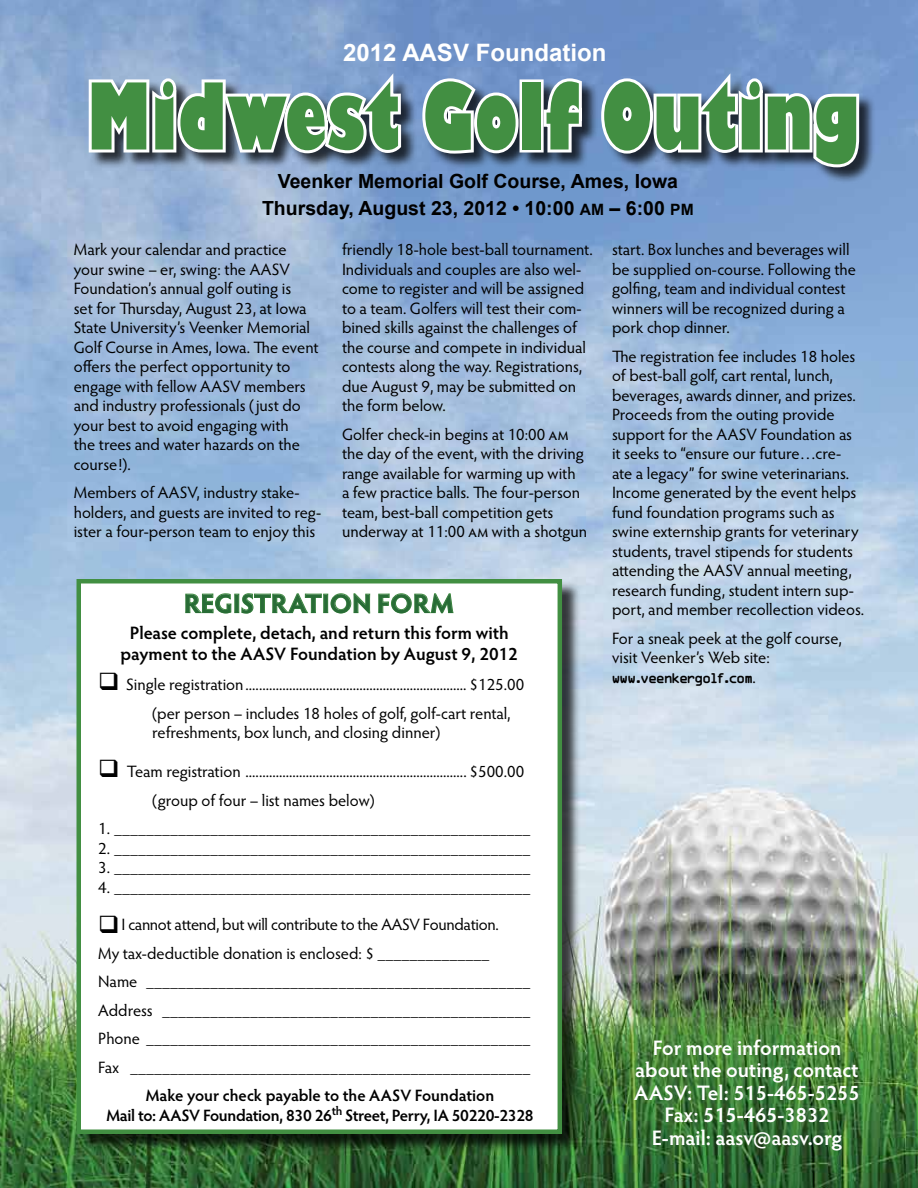
<style>
.page{position:relative;width:918px;height:1188px;background:#fff}
.page>*{position:absolute;margin:0;border:0;box-sizing:border-box;transform-origin:0 0}
.t1{font:800 90px "Gill Sans";letter-spacing:.02em;color:#428f42;scale:.67 1}
.t2{font:700 27px "Hypatia Sans Pro";color:#286c36}
.t3{font:700 24px "Arial";color:#fff}
.t4{font:600 21px/22.5px "Hypatia Sans Pro";color:#fff;text-align:center}
.t5{font:700 19.5px/27px "Arial";color:#000;text-align:center}
.t6{font:600 18px/21px "Hypatia Sans Pro";color:#000;text-align:center}
.t7{font:16.5px/19.5px "Hypatia Sans Pro";color:#000}
.t8{font:16.5px/28.5px "Hypatia Sans Pro";letter-spacing:-.02em;color:#000}
.t9{font:600 16.5px/19.5px "Hypatia Sans Pro";letter-spacing:-.015em;color:#000;text-align:center}
.t10{font:16.5px "OCR SHAP";color:#000}
.s1{font-family:"Arial Bold MT SC800";font-weight:400;font-size:15.6px}
.s2{font-family:"Hypatia Sans Pro"}
</style>
<div class="page">
<img style="left:0;top:0;width:918px;height:1188px">
<div style="left:89px;top:76px;width:787px;height:108px;background:#000;opacity:.75"></div>
<svg style="left:86px;top:65px;width:318px;height:92px"></svg>
<svg style="left:419px;top:75px;width:103px;height:82px"></svg>
<div style="left:520px;top:79px;width:24px;height:74px;border:6px solid #fff"></div>
<svg style="left:541px;top:75px;width:44px;height:81px"></svg>
<svg style="left:598px;top:65px;width:265px;height:105px"></svg>
<div style="left:79px;top:581px;width:502px;height:572px;background:#000;opacity:.75"></div>
<div style="left:76px;top:579px;width:486px;height:555px;background:#fff;border:4px solid #428f42"></div>
<svg style="left:185px;top:593px;width:186px;height:21px"></svg>
<svg style="left:378px;top:593px;width:76px;height:21px"></svg>
<h3 class="t3" style="left:343px;top:37px;width:265px">2012 AASV Foundation</h3>
<h1 class="t1" style="left:87px;top:60px;width:1154px">Midwest Golf Outing</h1>
<p class="t5" style="left:262px;top:168px;width:433px">Veenker Memorial Golf Course, Ames, Iowa<br>Thursday, August 23, 2012 • 10:00 <span class="s1">AM</span> – 6:00 <span class="s1">PM</span></p>
<p class="t7" style="left:74px;top:239px;width:246px">Mark your calendar and practice your swine – er, swing: the AASV<br>Foundation’s annual golf outing is<br>set for Thursday, August 23, at Iowa<br>State University’s Veenker Memorial<br>Golf Course in Ames, Iowa. The event offers the perfect opportunity to engage with fellow AASV members and industry professionals ( just do your best to avoid engaging with<br>the trees and water hazards on the course!).</p>
<p class="t7" style="left:74px;top:482px;width:249px">Members of AASV, industry stake&shy;holders, and guests are invited to reg&shy;ister a four-person team to enjoy this</p>
<p class="t7" style="left:342px;top:239px;width:252px">friendly 18-hole best-ball tournament.<br>Individuals and couples are also wel&shy;come to register and will be assigned to a team. Golfers will test their com&shy;bined skills against the challenges of the course and compete in individual contests along the way. Registrations, due August 9, may be submitted on the form below.</p>
<p class="t7" style="left:342px;top:424px;width:247px">Golfer check-in begins at 10:00 am the day of the event, with the driving range available for warming up with<br>a few practice balls. The four-person team, best-ball competition gets underway at 11:00 am with a shotgun</p>
<h2 class="t2" style="left:184px;top:584px;width:32px">REGISTRATI</h2>
<h2 class="t2" style="left:330px;top:584px;width:103px">ON FORM</h2>
<p class="t6" style="left:120px;top:622px;width:399px">Please complete, detach, and return this form with payment to the AASV Foundation by August 9, 2012</p>
<p class="t7" style="left:152px;top:670px;width:373px;line-height:28.5px;text-indent:-54px">❑ Single registration.................................................................. $125.00 (per person – includes 18 holes of golf, golf-cart rental,</p>
<p class="t7" style="left:152px;top:722px;width:290px">refreshments, box lunch, and closing dinner)</p>
<p class="t7" style="left:152px;top:757px;width:373px;line-height:28.5px;text-indent:-54px">❑ Team registration .................................................................. $500.00 (group of four – list names below)</p>
<p class="t7" style="left:98px;top:818px;width:434px">1. ____________________________________________________</p>
<p class="t7" style="left:98px;top:838px;width:434px">2. ____________________________________________________</p>
<p class="t7" style="left:98px;top:857px;width:434px">3. ____________________________________________________</p>
<p class="t7" style="left:98px;top:877px;width:434px">4. ____________________________________________________</p>
<p class="t8" style="left:98px;top:910px;width:434px">❑I cannot attend, but will contribute to the AASV Foundation.<br>My tax-deductible donation is enclosed: $ ______________ Name ________________________________________________ Address ______________________________________________ Phone ________________________________________________ Fax __________________________________________________</p>
<p class="t9" style="left:106px;top:1085px;width:429px">Make your check payable to the AASV Foundation<br>Mail to: AASV Foundation, 830 26<sup>th</sup> Street, Perry, IA 50220-2328</p>
<p class="t7" style="left:612px;top:239px;width:246px">start. Box lunches and beverages will be supplied on-course. Following the golfing, team and individual contest winners will be recognized during a pork chop dinner.</p>
<p class="t7" style="left:612px;top:346px;width:254px">The registration fee includes 18 holes of best-ball golf, cart rental, lunch, beverages, awards dinner, and prizes.<br>Proceeds from the outing provide support for the AASV Foundation as it seeks to “ensure our future…cre&shy;ate a legacy” for swine veterinarians.<br>Income generated by the event helps fund foundation programs such as swine externship grants for veterinary students, travel stipends for students attending the AASV annual meeting, research funding, student intern sup&shy;port, and member recollection videos.</p>
<p class="t7" style="left:612px;top:628px;width:231px">For a sneak peek at the golf course, visit Veenker’s Web site:</p>
<p class="t10" style="left:612px;top:672px;width:145px">www.veenkergolf.com<span class="s2">.</span></p>
<p class="t4" style="left:634px;top:1036px;width:227px">For more information about the outing, contact<br>AASV: Tel: 515-465-5255<br>Fax: 515-465-3832<br>E-mail: aasv@aasv.org</p>
</div>
